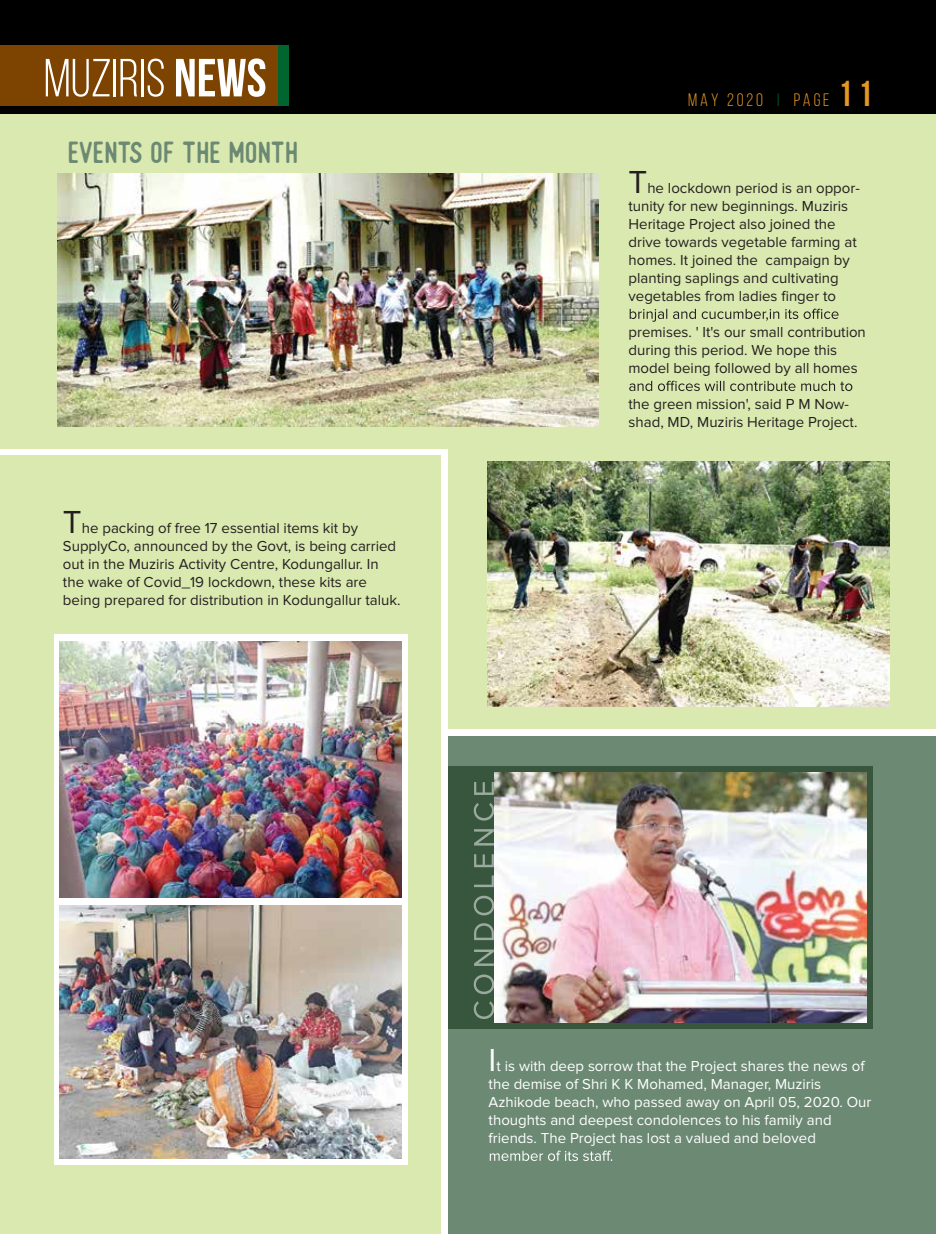
<style>
.page{position:relative;width:936px;height:1234px;background:#fff}
.page>*{position:absolute;margin:0;border:0;box-sizing:border-box;transform-origin:0 0}
.t1{font:30.45px "Voster Typeface";letter-spacing:-.02em;color:#6b8973}
.t2{font:18px "Bebas Neue";letter-spacing:.16em;color:#e39725}
.t3{font:15px/18px "Proxima Nova";color:#231f20}
.t4{font:15px/18px "Proxima Nova";color:#fff}
.s1{font-size:33px}
.s2{color:#00652e}
.s3{font-weight:700;font-size:36px}
</style>
<div class="page">
<div style="left:0;top:114px;width:935px;height:334px;background:#dae9af"></div>
<div style="left:448px;top:412px;width:487px;height:317px;background:#dae9af"></div>
<div style="left:448px;top:736px;width:487px;height:497px;background:#6b8973"></div>
<div style="left:448px;top:766px;width:425px;height:262px;background:#38563e"></div>
<div style="left:0;top:455px;width:440px;height:778px;background:#dae9af"></div>
<svg style="left:54px;top:634px;width:353px;height:530px;background:#f3f2f2"></svg>
<div style="left:0;top:0;width:935px;height:114px;background:#000"></div>
<div style="left:24px;top:45px;width:265px;height:60px;background:#00652e"></div>
<div style="left:0;top:45px;width:277px;height:60px;background:#7c4400"></div>
<svg style="left:46px;top:59px;width:64px;height:38px"></svg>
<hr style="left:114px;top:59px;width:2px;height:37px;background:#fff">
<svg style="left:120px;top:59px;width:17px;height:37px"></svg>
<hr style="left:141px;top:59px;width:3px;height:37px;background:#fff">
<svg style="left:148px;top:59px;width:16px;height:38px"></svg>
<svg style="left:176px;top:58px;width:89px;height:39px"></svg>
<svg style="left:629px;top:308px;width:209px;height:14px"></svg>
<svg style="left:629px;top:380px;width:223px;height:11px"></svg>
<svg style="left:489px;top:1150px;width:123px;height:10px"></svg>
<img style="left:57px;top:173px;width:541px;height:253px">
<img style="left:60px;top:641px;width:341px;height:256px">
<img style="left:60px;top:904px;width:341px;height:253px">
<img style="left:494px;top:772px;width:372px;height:250px">
<img style="left:488px;top:461px;width:401px;height:245px">
<svg style="left:473px;top:1001px;width:21px;height:17px"></svg>
<svg style="left:473px;top:974px;width:21px;height:19px"></svg>
<svg style="left:474px;top:949px;width:20px;height:16px"></svg>
<svg style="left:474px;top:923px;width:20px;height:16px"></svg>
<svg style="left:473px;top:895px;width:21px;height:20px"></svg>
<svg style="left:474px;top:875px;width:20px;height:11px"></svg>
<svg style="left:474px;top:854px;width:20px;height:13px"></svg>
<svg style="left:474px;top:829px;width:20px;height:16px"></svg>
<svg style="left:473px;top:803px;width:21px;height:17px"></svg>
<svg style="left:474px;top:782px;width:20px;height:12px"></svg>
<h1 class="t1" style="left:69px;top:133px;width:232px">EVENTS OF THE MONTH</h1>
<p class="t3" style="left:63px;top:519px;width:339px"><span class="s1">T</span>he packing of free 17 essential items kit by SupplyCo, announced by the Govt, is being carried out in the Muziris Activity Centre, Kodungallur. In the wake of Covid_19 lockdown, these kits are being prepared for distribution in Kodungallur taluk.</p>
<p class="t2" style="left:688px;top:90px;width:186px">MAY 2020 <span class="s2">i</span> PAGE <span class="s3">11</span></p>
<p class="t3" style="left:628px;top:179px;width:233px"><span class="s1">T</span>he lockdown period is an oppor&shy;tunity for new beginnings. Muziris Heritage Project also joined the drive towards vegetable farming at homes. It joined the campaign by planting saplings and cultivating vegetables from ladies finger to</p>
<p class="t3" style="left:628px;top:323px;width:239px">premises. ' It's our small contribution during this period. We hope this model being followed by all homes</p>
<p class="t3" style="left:628px;top:395px;width:230px">the green mission', said P M Now&shy;shad, MD, Muziris Heritage Project.</p>
<p class="t4" style="left:488px;top:1056px;width:384px"><span class="s1">I</span>t is with deep sorrow that the Project shares the news of the demise of Shri K K Mohamed, Manager, Muziris Azhikode beach, who passed away on April 05, 2020. Our thoughts and deepest condolences to his family and friends. The Project has lost a valued and beloved</p>
</div>
